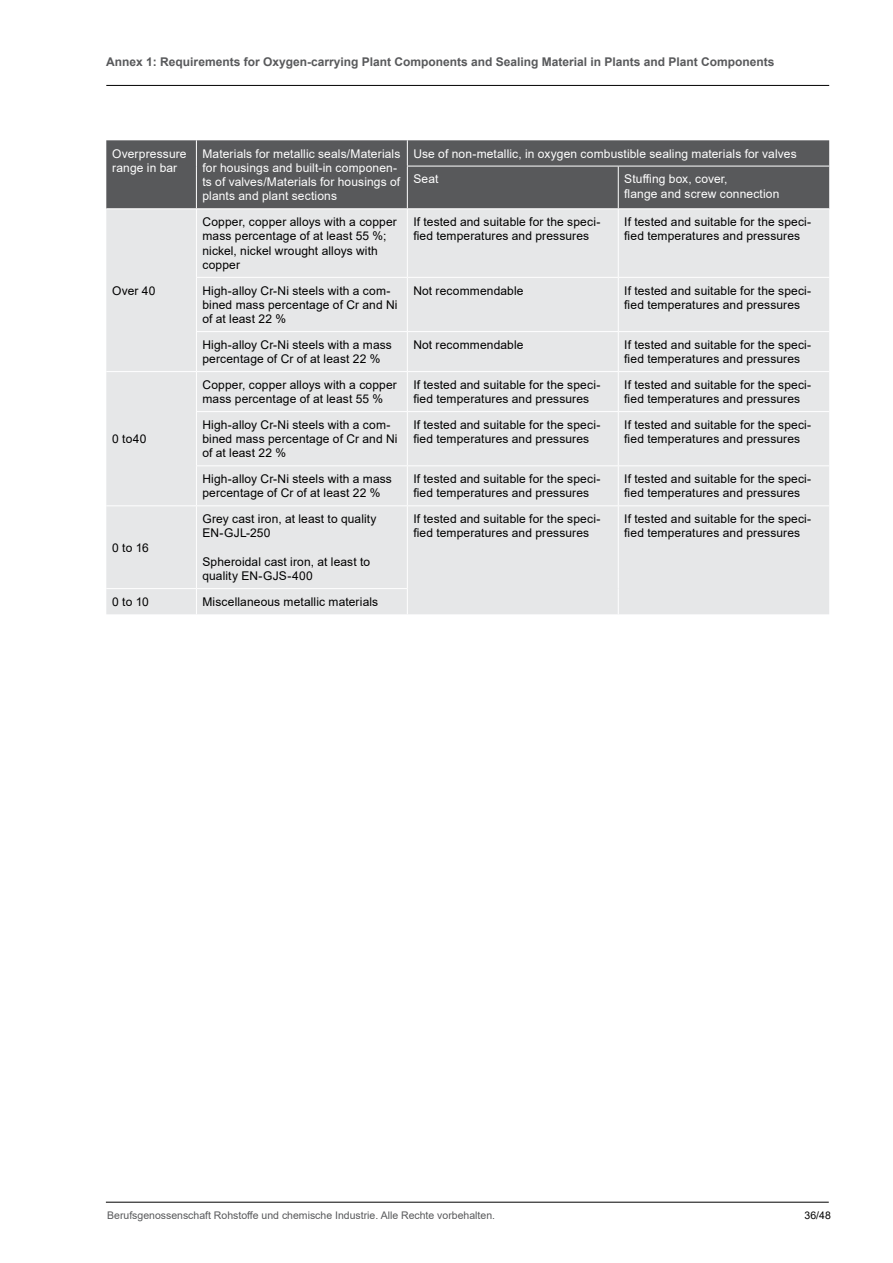
<style>
.page{position:relative;width:893px;height:1263px;background:#fff}
.page>*{position:absolute;margin:0;border:0;box-sizing:border-box;transform-origin:0 0}
.Tabellentext{font:12px/14.2px "Arial";letter-spacing:.01em;color:#000}
.Tabellentext_Kopf{font:12px/14.2px "Arial";letter-spacing:.01em;color:#fff}
.t1{font:700 12px "Arial";color:#58595b}
.t2{font:10.5px "Arial";color:#58595b}
.t3{font:10.5px "Arial";color:#000}
</style>
<div class="page">
<div style="left:106px;top:140px;width:723px;height:68px;background:#58595b"></div>
<div style="left:106px;top:209px;width:723px;height:405px;background:#e6e7e8"></div>
<svg style="left:196px;top:140px;width:1px;height:26px"></svg>
<svg style="left:407px;top:140px;width:1px;height:26px"></svg>
<hr style="left:196px;top:166px;width:1px;height:42px;background:#fff">
<hr style="left:407px;top:166px;width:211px;height:1px;background:#fff">
<hr style="left:407px;top:166px;width:1px;height:42px;background:#fff">
<hr style="left:618px;top:166px;width:211px;height:1px;background:#fff">
<hr style="left:618px;top:166px;width:1px;height:42px;background:#fff">
<hr style="left:196px;top:209px;width:1px;height:68px;background:#fff">
<hr style="left:407px;top:209px;width:1px;height:68px;background:#fff">
<hr style="left:618px;top:209px;width:1px;height:68px;background:#fff">
<hr style="left:196px;top:277px;width:211px;height:1px;background:#fff">
<hr style="left:196px;top:278px;width:1px;height:53px;background:#fff">
<hr style="left:407px;top:277px;width:211px;height:1px;background:#fff">
<hr style="left:407px;top:278px;width:1px;height:53px;background:#fff">
<hr style="left:618px;top:277px;width:211px;height:1px;background:#fff">
<hr style="left:618px;top:278px;width:1px;height:53px;background:#fff">
<hr style="left:196px;top:331px;width:211px;height:1px;background:#fff">
<hr style="left:196px;top:332px;width:1px;height:39px;background:#fff">
<hr style="left:407px;top:331px;width:211px;height:1px;background:#fff">
<hr style="left:407px;top:332px;width:1px;height:39px;background:#fff">
<hr style="left:618px;top:331px;width:211px;height:1px;background:#fff">
<hr style="left:618px;top:332px;width:1px;height:39px;background:#fff">
<hr style="left:106px;top:371px;width:90px;height:1px;background:#fff">
<hr style="left:196px;top:371px;width:211px;height:1px;background:#fff">
<hr style="left:196px;top:372px;width:1px;height:39px;background:#fff">
<hr style="left:407px;top:371px;width:211px;height:1px;background:#fff">
<hr style="left:407px;top:372px;width:1px;height:39px;background:#fff">
<hr style="left:618px;top:371px;width:211px;height:1px;background:#fff">
<hr style="left:618px;top:372px;width:1px;height:39px;background:#fff">
<hr style="left:196px;top:411px;width:211px;height:1px;background:#fff">
<hr style="left:196px;top:412px;width:1px;height:53px;background:#fff">
<hr style="left:407px;top:411px;width:211px;height:1px;background:#fff">
<hr style="left:407px;top:412px;width:1px;height:53px;background:#fff">
<hr style="left:618px;top:411px;width:211px;height:1px;background:#fff">
<hr style="left:618px;top:412px;width:1px;height:53px;background:#fff">
<hr style="left:196px;top:465px;width:211px;height:1px;background:#fff">
<hr style="left:196px;top:466px;width:1px;height:39px;background:#fff">
<hr style="left:407px;top:465px;width:211px;height:1px;background:#fff">
<hr style="left:407px;top:466px;width:1px;height:39px;background:#fff">
<hr style="left:618px;top:465px;width:211px;height:1px;background:#fff">
<hr style="left:618px;top:466px;width:1px;height:39px;background:#fff">
<hr style="left:106px;top:505px;width:90px;height:1px;background:#fff">
<hr style="left:196px;top:505px;width:211px;height:1px;background:#fff">
<hr style="left:196px;top:506px;width:1px;height:82px;background:#fff">
<hr style="left:407px;top:505px;width:211px;height:1px;background:#fff">
<hr style="left:407px;top:506px;width:1px;height:82px;background:#fff">
<hr style="left:618px;top:505px;width:211px;height:1px;background:#fff">
<hr style="left:618px;top:506px;width:1px;height:83px;background:#fff">
<svg style="left:618px;top:589px;width:1px;height:25px"></svg>
<hr style="left:106px;top:588px;width:90px;height:1px;background:#fff">
<hr style="left:196px;top:588px;width:212px;height:1px;background:#fff">
<svg style="left:196px;top:589px;width:1px;height:25px"></svg>
<svg style="left:407px;top:589px;width:1px;height:25px"></svg>
<hr style="left:106px;top:1202px;width:723px;height:1px;background:#000">
<hr style="left:106px;top:85px;width:723px;height:1px;background:#000">
<p class="t1" style="left:106px;top:54px;width:670px">Annex 1: Requirements for Oxygen-carrying Plant Components and Sealing Material in Plants and Plant Components</p>
<p class="Tabellentext_Kopf" style="left:112px;top:146px;width:76px">Overpressure range in bar</p>
<p class="Tabellentext_Kopf" style="left:202px;top:146px;width:199px">Materials for metallic seals/Materials for housings and built-in componen&shy;ts of valves/Materials for housings of plants and plant sections</p>
<p class="Tabellentext_Kopf" style="left:413px;top:146px;width:385px">Use of non-metallic, in oxygen combustible sealing materials for valves</p>
<p class="Tabellentext_Kopf" style="left:413px;top:172px;width:27px">Seat</p>
<p class="Tabellentext_Kopf" style="left:624px;top:172px;width:157px">Stuffing box, cover,<br>flange and screw -connection</p>
<p class="Tabellentext" style="left:112px;top:283px;width:45px">Over 40</p>
<p class="Tabellentext" style="left:112px;top:432px;width:36px">0 to40</p>
<p class="Tabellentext" style="left:112px;top:540px;width:38px">0 to 16</p>
<p class="Tabellentext" style="left:202px;top:215px;width:196px">Copper, copper alloys with a copper mass percentage of at least 55 %;</p>
<p class="Tabellentext" style="left:202px;top:243px;width:177px">nickel, nickel wrought alloys with copper</p>
<p class="Tabellentext" style="left:413px;top:215px;width:188px">If tested and suitable for the speci&shy;fied temperatures and pressures</p>
<p class="Tabellentext" style="left:624px;top:215px;width:188px">If tested and suitable for the speci&shy;fied temperatures and pressures</p>
<p class="Tabellentext" style="left:202px;top:283px;width:197px">High-alloy Cr-Ni steels with a com&shy;bined mass percentage of Cr and Ni of at least 22 %</p>
<p class="Tabellentext" style="left:413px;top:283px;width:112px">Not recommendable</p>
<p class="Tabellentext" style="left:624px;top:283px;width:188px">If tested and suitable for the speci&shy;fied temperatures and pressures</p>
<p class="Tabellentext" style="left:202px;top:337px;width:191px">High-alloy Cr-Ni steels with a mass percentage of Cr of at least 22 %</p>
<p class="Tabellentext" style="left:413px;top:337px;width:112px">Not recommendable</p>
<p class="Tabellentext" style="left:624px;top:337px;width:188px">If tested and suitable for the speci&shy;fied temperatures and pressures</p>
<p class="Tabellentext" style="left:202px;top:377px;width:196px">Copper, copper alloys with a copper mass percentage of at least 55 %</p>
<p class="Tabellentext" style="left:413px;top:377px;width:188px">If tested and suitable for the speci&shy;fied temperatures and pressures</p>
<p class="Tabellentext" style="left:624px;top:377px;width:188px">If tested and suitable for the speci&shy;fied temperatures and pressures</p>
<p class="Tabellentext" style="left:202px;top:417px;width:197px">High-alloy Cr-Ni steels with a com&shy;bined mass percentage of Cr and Ni of at least 22 %</p>
<p class="Tabellentext" style="left:413px;top:417px;width:188px">If tested and suitable for the speci&shy;fied temperatures and pressures</p>
<p class="Tabellentext" style="left:624px;top:417px;width:188px">If tested and suitable for the speci&shy;fied temperatures and pressures</p>
<p class="Tabellentext" style="left:202px;top:472px;width:191px">High-alloy Cr-Ni steels with a mass percentage of Cr of at least 22 %</p>
<p class="Tabellentext" style="left:413px;top:472px;width:188px">If tested and suitable for the speci&shy;fied temperatures and pressures</p>
<p class="Tabellentext" style="left:624px;top:472px;width:188px">If tested and suitable for the speci&shy;fied temperatures and pressures</p>
<p class="Tabellentext" style="left:202px;top:512px;width:176px">Grey cast iron, at least to quality<br>EN-GJL-250</p>
<p class="Tabellentext" style="left:202px;top:554px;width:169px">Spheroidal cast iron, at least to quality EN-GJS-400</p>
<p class="Tabellentext" style="left:413px;top:512px;width:188px">If tested and suitable for the speci&shy;fied temperatures and pressures</p>
<p class="Tabellentext" style="left:624px;top:512px;width:188px">If tested and suitable for the speci&shy;fied temperatures and pressures</p>
<p class="Tabellentext" style="left:112px;top:594px;width:38px">0 to 10</p>
<p class="Tabellentext" style="left:202px;top:594px;width:177px">Miscellaneous metallic materials</p>
<p class="t2" style="left:107px;top:1208px;width:389px">Berufsgenossenschaft Rohstoffe und chemische Industrie. Alle Rechte vorbehalten.</p>
<p class="t3" style="left:805px;top:1208px;width:28px">36/48</p>
</div>
